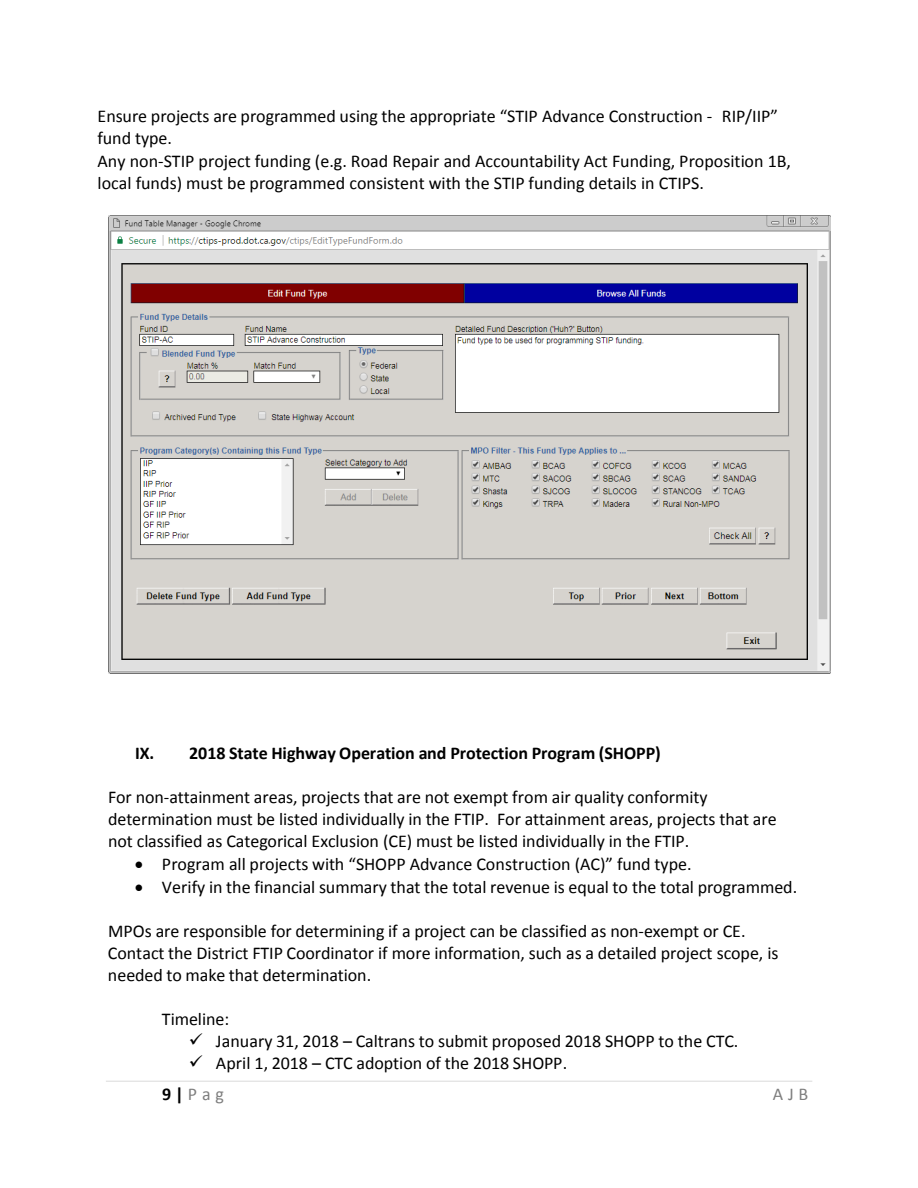
<style>
.page{position:relative;width:918px;height:1188px;background:#fff}
.page>*{position:absolute;margin:0;border:0;box-sizing:border-box;transform-origin:0 0}
.t1{font:18px/21.9px "Calibri";letter-spacing:-.005em;color:#000}
.t2{font:700 18px "Calibri";letter-spacing:-.005em;color:#000}
.t3{font:18px "Calibri";letter-spacing:.265em;color:#7e7e7e}
.s1{font-weight:700;color:#000}
</style>
<div class="page">
<hr style="left:106px;top:1081px;width:706px;height:1px;background:#dadada">
<img style="left:108px;top:216px;width:723px;height:458px">
<p class="t1" style="left:98px;top:105px;width:695px;line-height:22.4px">Ensure projects are programmed using the appropriate “STIP Advance Construction - RIP/IIP” fund type.<br>Any non-STIP project funding (e.g. Road Repair and Accountability Act Funding, Proposition 1B, local funds) must be programmed consistent with the STIP funding details in CTIPS.</p>
<p class="t2" style="left:135px;top:742px;width:527px">IX. 2018 State Highway Operation and Protection Program (SHOPP)</p>
<p class="t1" style="left:108px;top:786px;width:670px">For non-attainment areas, projects that are not exempt from air quality conformity determination must be listed individually in the FTIP. For attainment areas, projects that are not classified as Categorical Exclusion (CE) must be listed individually in the FTIP.</p>
<p class="t1" style="left:135px;top:854px;width:558px">• Program all projects with “SHOPP Advance Construction (AC)” fund type.</p>
<p class="t1" style="left:135px;top:876px;width:664px">• Verify in the financial summary that the total revenue is equal to the total programmed.</p>
<p class="t1" style="left:108px;top:920px;width:672px">MPOs are responsible for determining if a project can be classified as non-exempt or CE.<br>Contact the District FTIP Coordinator if more information, such as a detailed project scope, is needed to make that determination.</p>
<p class="t1" style="left:162px;top:1008px;width:69px">Timeline:</p>
<p class="t1" style="left:189px;top:1030px;width:551px">✓ January 31, 2018 – Caltrans to submit proposed 2018 SHOPP to the CTC.</p>
<p class="t1" style="left:189px;top:1052px;width:380px">✓ April 1, 2018 – CTC adoption of the 2018 SHOPP.</p>
<p class="t3" style="left:162px;top:1082px;width:63px"><span class="s1">9|</span>Pag</p>
<p class="t3" style="left:773px;top:1082px;width:37px">AJB</p>
</div>
